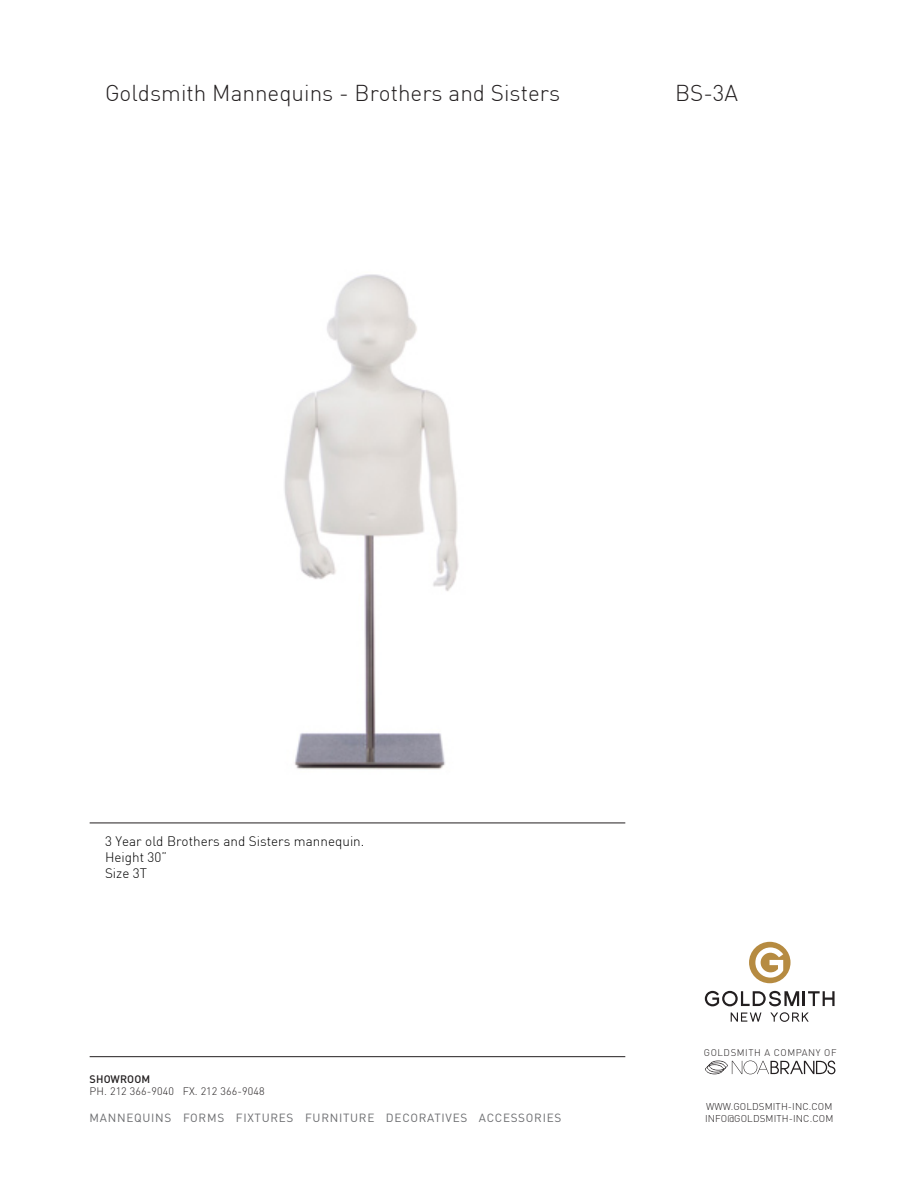
<style>
.page{position:relative;width:918px;height:1188px;background:#fff}
.page>*{position:absolute;margin:0;border:0;box-sizing:border-box;transform-origin:0 0}
.t1{font:300 22.5px "DIN Pro";color:#231f20}
.t2{font:300 13.5px/16.2px "DIN Pro";color:#000}
.t3{font:11.7px "DIN";letter-spacing:.06em;color:#6c6d70}
.t4{font:300 10.8px "DIN";letter-spacing:.01em;color:#231f20}
.t5{font:500 10.8px "DIN";letter-spacing:.01em;color:#231f20}
.t6{font:300 9.75px "DIN";letter-spacing:.01em;color:#231f20}
.t7{font:300 9.6px "DIN";letter-spacing:.06em;color:#231f20}
</style>
<div class="page">
<hr style="left:90px;top:823px;width:535px;height:1px;background:#231f20">
<hr style="left:90px;top:1056px;width:535px;height:1px;background:#231f20">
<div style="left:749px;top:942px;width:42px;height:41px;background:#b68b41;border-radius:50%"></div>
<svg style="left:705px;top:991px;width:130px;height:15px"></svg>
<svg style="left:731px;top:1013px;width:30px;height:9px"></svg>
<svg style="left:770px;top:1012px;width:39px;height:10px"></svg>
<svg style="left:755px;top:947px;width:28px;height:31px"></svg>
<svg style="left:705px;top:1061px;width:130px;height:13px"></svg>
<img style="left:284px;top:274px;width:175px;height:496px">
<h1 class="t1" style="left:105px;top:83px;width:457px">Goldsmith Mannequins - Brothers and Sisters</h1>
<h1 class="t1" style="left:675px;top:83px;width:65px">BS-3A</h1>
<p class="t2" style="left:105px;top:834px;width:261px">3 Year old Brothers and Sisters mannequin.<br>Height 30”<br>Size 3T</p>
<p class="t5" style="left:90px;top:1072px;width:62px">SHOWROOM</p>
<p class="t4" style="left:90px;top:1085px;width:177px">PH. 212 366-9040 FX. 212 366-9048</p>
<p class="t3" style="left:90px;top:1110px;width:473px">MANNEQUINS FORMS FIXTURES FURNITURE DECORATIVES ACCESSORIES</p>
<p class="t7" style="left:704px;top:1047px;width:134px">GOLDSMITH A COMPANY OF</p>
<p class="t6" style="left:706px;top:1100px;width:128px">WWW.GOLDSMITH-INC.COM</p>
<p class="t6" style="left:705px;top:1112px;width:130px">INFO@GOLDSMITH-INC.COM</p>
</div>
